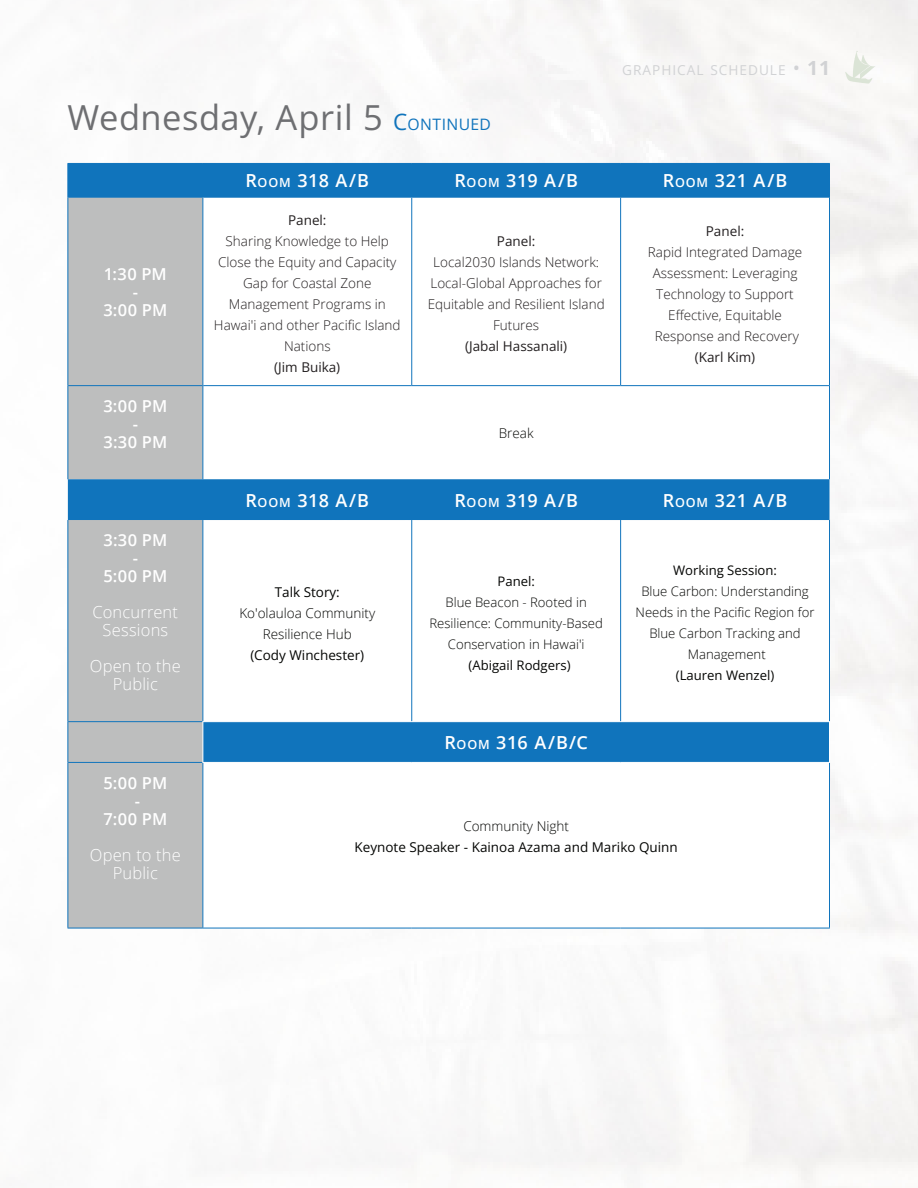
<style>
.page{position:relative;width:918px;height:1188px;background:#fff}
.page>*{position:absolute;margin:0;border:0;box-sizing:border-box;transform-origin:0 0}
.Dates{font:34.5px "Open Sans";letter-spacing:.015em;color:#6e6f72}
.Subhead{font:600 18px "Open Sans";letter-spacing:.035em;color:#fff}
.Time{font:300 16.5px/18px "Open Sans";letter-spacing:.01em;color:#fff;text-align:center}
.Time-2{font:600 16.5px "Open Sans";letter-spacing:.015em;color:#fff}
.Time-3{font:600 16.5px "Open Sans";color:#fff}
.t1{font:13.65px "Open Sans";letter-spacing:.07em;color:#d1d2d4}
.Graphical_Schedule_C{font:300 13.5px/21px "Open Sans";color:#231f20;text-align:center}
.Graphical_Schedule_C-2{font:13.5px "Open Sans";color:#040503}
.Graphical_Schedule_C-3{font:13.5px "Open Sans";color:#231f20}
.Graphical_Schedule_C-4{font:300 13.5px "Open Sans";color:#040503}
.Graphical_Schedule_C-5{font:300 13.2px/21px "Open Sans";color:#040503;text-align:center}
.Graphical_Schedule_C-6{font:13.2px "Open Sans";color:#040503}
.s1{font-size:19.5px}
.s2{font-weight:700;font-size:19.5px}
.s3{font-size:22.5px;color:#1074bc}
.s4{font-size:15.75px;color:#1074bc}
.s5{font-size:12.6px}
.s6{font-style:inherit}
</style>
<div class="page">
<img style="left:67px;top:0;width:851px;height:1188px">
<div style="left:69px;top:164px;width:760px;height:33px;background:#1074bc"></div>
<div style="left:69px;top:198px;width:133px;height:730px;background:#bdbebe"></div>
<svg style="left:203px;top:198px;width:626px;height:730px"></svg>
<svg style="left:68px;top:479px;width:762px;height:283px"></svg>
<hr style="left:68px;top:197px;width:134px;height:1px;background:#1074bc">
<hr style="left:203px;top:197px;width:208px;height:1px;background:#1074bc">
<hr style="left:412px;top:197px;width:208px;height:1px;background:#1074bc">
<hr style="left:621px;top:197px;width:208px;height:1px;background:#1074bc">
<hr style="left:68px;top:385px;width:134px;height:1px;background:#1074bc">
<hr style="left:203px;top:385px;width:209px;height:1px;background:#1074bc">
<hr style="left:412px;top:385px;width:209px;height:1px;background:#1074bc">
<hr style="left:621px;top:385px;width:208px;height:1px;background:#1074bc">
<hr style="left:68px;top:721px;width:134px;height:1px;background:#1074bc">
<hr style="left:68px;top:762px;width:134px;height:1px;background:#1074bc">
<hr style="left:68px;top:928px;width:135px;height:1px;background:#1074bc">
<hr style="left:203px;top:928px;width:209px;height:1px;background:#1074bc">
<hr style="left:412px;top:928px;width:209px;height:1px;background:#1074bc">
<hr style="left:621px;top:928px;width:209px;height:1px;background:#1074bc">
<hr style="left:68px;top:163px;width:135px;height:1px;background:#1074bc">
<hr style="left:68px;top:164px;width:1px;height:33px;background:#1074bc">
<hr style="left:203px;top:163px;width:209px;height:1px;background:#1074bc">
<hr style="left:202px;top:164px;width:1px;height:33px;background:#1074bc">
<hr style="left:412px;top:163px;width:209px;height:1px;background:#1074bc">
<hr style="left:411px;top:164px;width:1px;height:33px;background:#1074bc">
<hr style="left:621px;top:163px;width:209px;height:1px;background:#1074bc">
<hr style="left:620px;top:164px;width:1px;height:33px;background:#1074bc">
<hr style="left:829px;top:164px;width:1px;height:33px;background:#1074bc">
<hr style="left:68px;top:197px;width:1px;height:189px;background:#1074bc">
<hr style="left:202px;top:197px;width:1px;height:189px;background:#1074bc">
<hr style="left:411px;top:197px;width:1px;height:188px;background:#1074bc">
<hr style="left:620px;top:197px;width:1px;height:188px;background:#1074bc">
<hr style="left:829px;top:197px;width:1px;height:189px;background:#1074bc">
<hr style="left:68px;top:386px;width:1px;height:93px;background:#1074bc">
<hr style="left:202px;top:386px;width:1px;height:93px;background:#1074bc">
<hr style="left:829px;top:386px;width:1px;height:93px;background:#1074bc">
<hr style="left:68px;top:520px;width:1px;height:202px;background:#1074bc">
<hr style="left:202px;top:520px;width:1px;height:201px;background:#1074bc">
<hr style="left:411px;top:520px;width:1px;height:201px;background:#1074bc">
<hr style="left:620px;top:520px;width:1px;height:201px;background:#1074bc">
<hr style="left:829px;top:520px;width:1px;height:201px;background:#1074bc">
<hr style="left:68px;top:722px;width:1px;height:40px;background:#1074bc">
<hr style="left:68px;top:762px;width:1px;height:166px;background:#1074bc">
<hr style="left:202px;top:763px;width:1px;height:165px;background:#1074bc">
<hr style="left:829px;top:763px;width:1px;height:165px;background:#1074bc">
<hr style="left:202px;top:721px;width:210px;height:1px;background:#fff">
<hr style="left:202px;top:722px;width:1px;height:40px;background:#fff">
<hr style="left:412px;top:721px;width:209px;height:1px;background:#fff">
<hr style="left:621px;top:721px;width:209px;height:1px;background:#fff">
<hr style="left:829px;top:722px;width:1px;height:40px;background:#fff">
<hr style="left:202px;top:762px;width:210px;height:1px;background:#fff">
<hr style="left:412px;top:762px;width:209px;height:1px;background:#fff">
<hr style="left:621px;top:762px;width:209px;height:1px;background:#fff">
<svg style="left:845px;top:51px;width:31px;height:33px"></svg>
<p class="t1" style="left:622px;top:61px;width:209px">GRAPHICAL SCHEDULE <span class="s1">•</span> <span class="s2">11</span></p>
<p class="Dates" style="left:68px;top:94px;width:425px">Wednesday, April 5 <span class="s3">C</span><span class="s4">ONTINUED</span></p>
<p class="Subhead" style="left:245px;top:168px;width:125px">R<span class="s5">OOM</span> 318 A/B</p>
<p class="Subhead" style="left:454px;top:168px;width:125px">R<span class="s5">OOM</span> 319 A/B</p>
<p class="Subhead" style="left:663px;top:168px;width:126px">R<span class="s5">OOM</span> 321 A/B</p>
<p class="Time-3" style="left:104px;top:262px;width:64px">1:30 <span class="s6">PM</span></p>
<p class="Time-2" style="left:133px;top:280px;width:7px">-</p>
<p class="Time-2" style="left:103px;top:298px;width:65px">3:00 PM</p>
<p class="Time-2" style="left:103px;top:394px;width:65px">3:00 PM</p>
<p class="Time-2" style="left:133px;top:412px;width:7px">-</p>
<p class="Time-2" style="left:103px;top:430px;width:65px">3:30 PM</p>
<p class="Time-2" style="left:103px;top:529px;width:65px">3:30 PM</p>
<p class="Time-2" style="left:133px;top:547px;width:7px">-</p>
<p class="Time-2" style="left:103px;top:565px;width:65px">5:00 PM</p>
<p class="Time" style="left:93px;top:603px;width:87px">Concurrent<br>Sessions</p>
<p class="Time" style="left:90px;top:657px;width:93px">Open to the<br>Public</p>
<p class="Time-2" style="left:103px;top:771px;width:65px">5:00 PM</p>
<p class="Time-2" style="left:135px;top:789px;width:7px">-</p>
<p class="Time-2" style="left:104px;top:807px;width:65px">7:00 PM</p>
<p class="Time" style="left:90px;top:845px;width:93px">Open to the<br>Public</p>
<p class="Graphical_Schedule_C-3" style="left:288px;top:211px;width:40px">Panel:</p>
<p class="Graphical_Schedule_C" style="left:218px;top:230px;width:180px">Sharing Knowledge to Help<br>Close the Equity and Capacity<br>Gap for Coastal Zone</p>
<p class="Graphical_Schedule_C" style="left:214px;top:293px;width:188px">Management Programs in<br>Hawai'i and other Pacific Island<br>Nations</p>
<p class="Graphical_Schedule_C-3" style="left:274px;top:358px;width:68px">(Jim Buika)</p>
<p class="Graphical_Schedule_C-3" style="left:497px;top:232px;width:40px">Panel:</p>
<p class="Graphical_Schedule_C" style="left:428px;top:251px;width:179px">Local2030 Islands Network:<br>Local-Global Approaches for<br>Equitable and Resilient Island<br>Futures</p>
<p class="Graphical_Schedule_C-3" style="left:465px;top:337px;width:104px">(Jabal Hassanali)</p>
<p class="Graphical_Schedule_C-4" style="left:499px;top:423px;width:36px">Break</p>
<p class="Graphical_Schedule_C-3" style="left:706px;top:221px;width:40px">Panel:</p>
<p class="Graphical_Schedule_C" style="left:648px;top:241px;width:156px">Rapid Integrated Damage</p>
<p class="Graphical_Schedule_C" style="left:653px;top:262px;width:146px">Assessment: Leveraging</p>
<p class="Graphical_Schedule_C" style="left:656px;top:283px;width:139px">Technology to Support</p>
<p class="Graphical_Schedule_C" style="left:668px;top:304px;width:115px">Effective, Equitable</p>
<p class="Graphical_Schedule_C" style="left:655px;top:325px;width:146px">Response and Recovery</p>
<p class="Graphical_Schedule_C-3" style="left:695px;top:347px;width:62px">(Karl Kim)</p>
<p class="Subhead" style="left:245px;top:488px;width:125px">R<span class="s5">OOM</span> 318 A/B</p>
<p class="Subhead" style="left:454px;top:488px;width:125px">R<span class="s5">OOM</span> 319 A/B</p>
<p class="Subhead" style="left:663px;top:488px;width:126px">R<span class="s5">OOM</span> 321 A/B</p>
<p class="Graphical_Schedule_C-2" style="left:275px;top:582px;width:67px">Talk Story:</p>
<p class="Graphical_Schedule_C-4" style="left:239px;top:603px;width:137px">Ko'olauloa Community</p>
<p class="Graphical_Schedule_C-4" style="left:263px;top:624px;width:91px">Resilience Hub</p>
<p class="Graphical_Schedule_C-2" style="left:250px;top:645px;width:115px">(Cody Winchester)</p>
<p class="Graphical_Schedule_C-6" style="left:498px;top:572px;width:39px">Panel:</p>
<p class="Graphical_Schedule_C-5" style="left:446px;top:591px;width:143px">Blue Beacon - Rooted in</p>
<p class="Graphical_Schedule_C-5" style="left:430px;top:612px;width:175px">Resilience: Community-Based<br>Conservation in Hawai'i</p>
<p class="Graphical_Schedule_C-6" style="left:469px;top:656px;width:103px">(Abigail Rodgers)</p>
<p class="Subhead" style="left:444px;top:730px;width:145px">R<span class="s5">OOM</span> 316 A/B/C</p>
<p class="Graphical_Schedule_C-6" style="left:673px;top:562px;width:105px">Working Session:</p>
<p class="Graphical_Schedule_C-5" style="left:636px;top:581px;width:180px">Blue Carbon: Understanding<br>Needs in the Pacific Region for<br>Blue Carbon Tracking and</p>
<p class="Graphical_Schedule_C-5" style="left:688px;top:644px;width:79px">Management</p>
<p class="Graphical_Schedule_C-6" style="left:676px;top:667px;width:100px">(Lauren Wenzel)</p>
<p class="Graphical_Schedule_C-4" style="left:463px;top:817px;width:107px">Community Night</p>
<p class="Graphical_Schedule_C-2" style="left:355px;top:838px;width:325px">Keynote Speaker - Kainoa Azama and Mariko Quinn</p>
</div>
